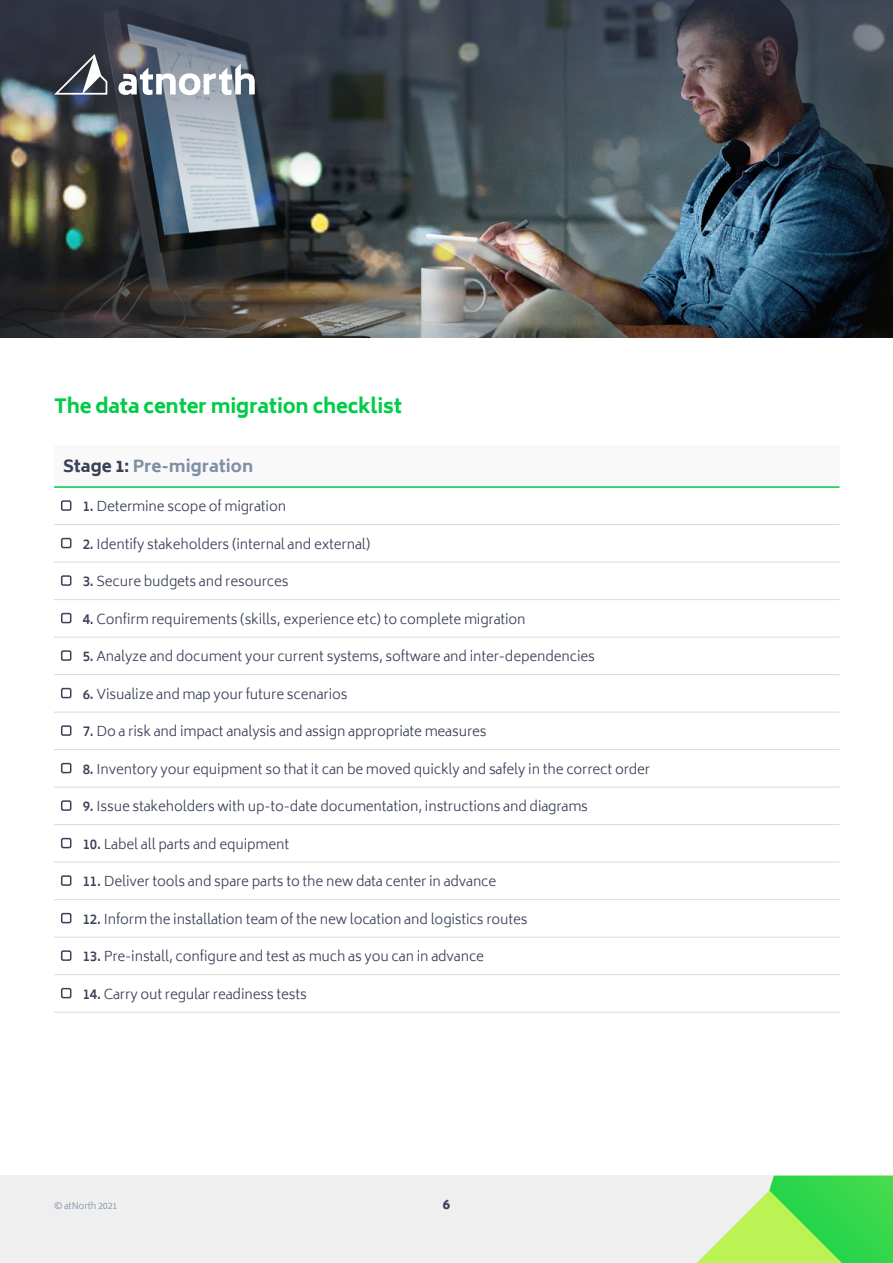
<style>
.page{position:relative;width:893px;height:1263px;background:#fff}
.page>*{position:absolute;margin:0;border:0;box-sizing:border-box;transform-origin:0 0}
.t1{font:800 19.5px "Biryani";letter-spacing:-.01em;color:#00cc48}
.t2{font:800 16.5px "Biryani";color:#7f8fa6}
.t3{font:300 13.5px "Biryani";letter-spacing:-.01em;color:#3a4158}
.t4{font:800 13.5px "Biryani";color:#3a4158}
.t5{font:300 9px "Biryani";letter-spacing:-.015em;color:#7f8fa6}
.s1{color:#3a4158}
.s2{font-weight:600}
</style>
<div class="page">
<div style="left:0;top:1176px;width:893px;height:87px;background:#efefef"></div>
<svg style="left:697px;top:1176px;width:196px;height:87px"></svg>
<img style="left:0;top:284px;width:893px;height:54px">
<div style="left:54px;top:445px;width:785px;height:42px;background:#f9f9f9"></div>
<hr style="left:54px;top:524px;width:785px;height:1px;background:#dadadc">
<hr style="left:54px;top:486px;width:785px;height:2px;background:#00cc48">
<hr style="left:54px;top:562px;width:785px;height:1px;background:#dadadc">
<hr style="left:54px;top:637px;width:785px;height:1px;background:#dadadc">
<hr style="left:54px;top:599px;width:785px;height:1px;background:#dadadc">
<hr style="left:54px;top:712px;width:785px;height:1px;background:#dadadc">
<hr style="left:54px;top:674px;width:785px;height:1px;background:#dadadc">
<hr style="left:54px;top:749px;width:785px;height:1px;background:#dadadc">
<hr style="left:54px;top:787px;width:785px;height:1px;background:#dadadc">
<hr style="left:54px;top:824px;width:785px;height:1px;background:#dadadc">
<hr style="left:54px;top:862px;width:785px;height:1px;background:#dadadc">
<hr style="left:54px;top:899px;width:785px;height:1px;background:#dadadc">
<hr style="left:54px;top:937px;width:785px;height:1px;background:#dadadc">
<hr style="left:54px;top:974px;width:785px;height:1px;background:#dadadc">
<hr style="left:54px;top:1012px;width:785px;height:1px;background:#dadadc">
<div style="left:61px;top:500px;width:10px;height:11px;border:2px solid #3a4158;border-radius:2px"></div>
<img style="left:0;top:0;width:893px;height:284px">
<div style="left:61px;top:538px;width:10px;height:10px;border:2px solid #3a4158;border-radius:2px"></div>
<div style="left:61px;top:575px;width:10px;height:11px;border:2px solid #3a4158;border-radius:2px"></div>
<div style="left:61px;top:613px;width:10px;height:10px;border:2px solid #3a4158;border-radius:2px"></div>
<div style="left:61px;top:650px;width:10px;height:11px;border:2px solid #3a4158;border-radius:2px"></div>
<div style="left:61px;top:688px;width:10px;height:10px;border:2px solid #3a4158;border-radius:2px"></div>
<div style="left:61px;top:725px;width:10px;height:11px;border:2px solid #3a4158;border-radius:2px"></div>
<div style="left:61px;top:763px;width:10px;height:10px;border:2px solid #3a4158;border-radius:2px"></div>
<div style="left:61px;top:800px;width:10px;height:11px;border:2px solid #3a4158;border-radius:2px"></div>
<div style="left:61px;top:838px;width:10px;height:10px;border:2px solid #3a4158;border-radius:2px"></div>
<div style="left:61px;top:875px;width:10px;height:11px;border:2px solid #3a4158;border-radius:2px"></div>
<div style="left:61px;top:913px;width:10px;height:10px;border:2px solid #3a4158;border-radius:2px"></div>
<div style="left:61px;top:950px;width:10px;height:11px;border:2px solid #3a4158;border-radius:2px"></div>
<div style="left:61px;top:988px;width:10px;height:10px;border:2px solid #3a4158;border-radius:2px"></div>
<svg style="left:54px;top:54px;width:53px;height:41px"></svg>
<svg style="left:118px;top:64px;width:137px;height:31px"></svg>
<h1 class="t1" style="left:54px;top:395px;width:349px">The data center migration checklist</h1>
<p class="t2" style="left:63px;top:457px;width:192px"><span class="s1">Stage 1:</span> Pre-migration</p>
<p class="t3" style="left:83px;top:498px;width:205px"><span class="s2">1.</span> Determine scope of migration</p>
<p class="t3" style="left:83px;top:536px;width:289px"><span class="s2">2.</span> Identify stakeholders (internal and external)</p>
<p class="t3" style="left:83px;top:573px;width:207px"><span class="s2">3.</span> Secure budgets and resources</p>
<p class="t3" style="left:83px;top:611px;width:444px"><span class="s2">4.</span> Confirm requirements (skills, experience etc) to complete migration</p>
<p class="t3" style="left:83px;top:648px;width:514px"><span class="s2">5.</span> Analyze and document your current systems, software and inter-dependencies</p>
<p class="t3" style="left:83px;top:686px;width:266px"><span class="s2">6.</span> Visualize and map your future scenarios</p>
<p class="t3" style="left:83px;top:723px;width:405px"><span class="s2">7.</span> Do a risk and impact analysis and assign appropriate measures</p>
<p class="t3" style="left:83px;top:761px;width:569px"><span class="s2">8.</span> Inventory your equipment so that it can be moved quickly and safely in the correct order</p>
<p class="t3" style="left:83px;top:798px;width:507px"><span class="s2">9.</span> Issue stakeholders with up-to-date documentation, instructions and diagrams</p>
<p class="t3" style="left:83px;top:836px;width:208px"><span class="s2">10.</span> Label all parts and equipment</p>
<p class="t3" style="left:83px;top:873px;width:415px"><span class="s2">11.</span> Deliver tools and spare parts to the new data center in advance</p>
<p class="t3" style="left:83px;top:911px;width:446px"><span class="s2">12.</span> Inform the installation team of the new location and logistics routes</p>
<p class="t3" style="left:83px;top:948px;width:403px"><span class="s2">13.</span> Pre-install, configure and test as much as you can in advance</p>
<p class="t3" style="left:83px;top:986px;width:226px"><span class="s2">14.</span> Carry out regular readiness tests</p>
<p class="t5" style="left:54px;top:1200px;width:65px">© atNorth 2021</p>
<p class="t4" style="left:443px;top:1196px;width:9px">6</p>
</div>
